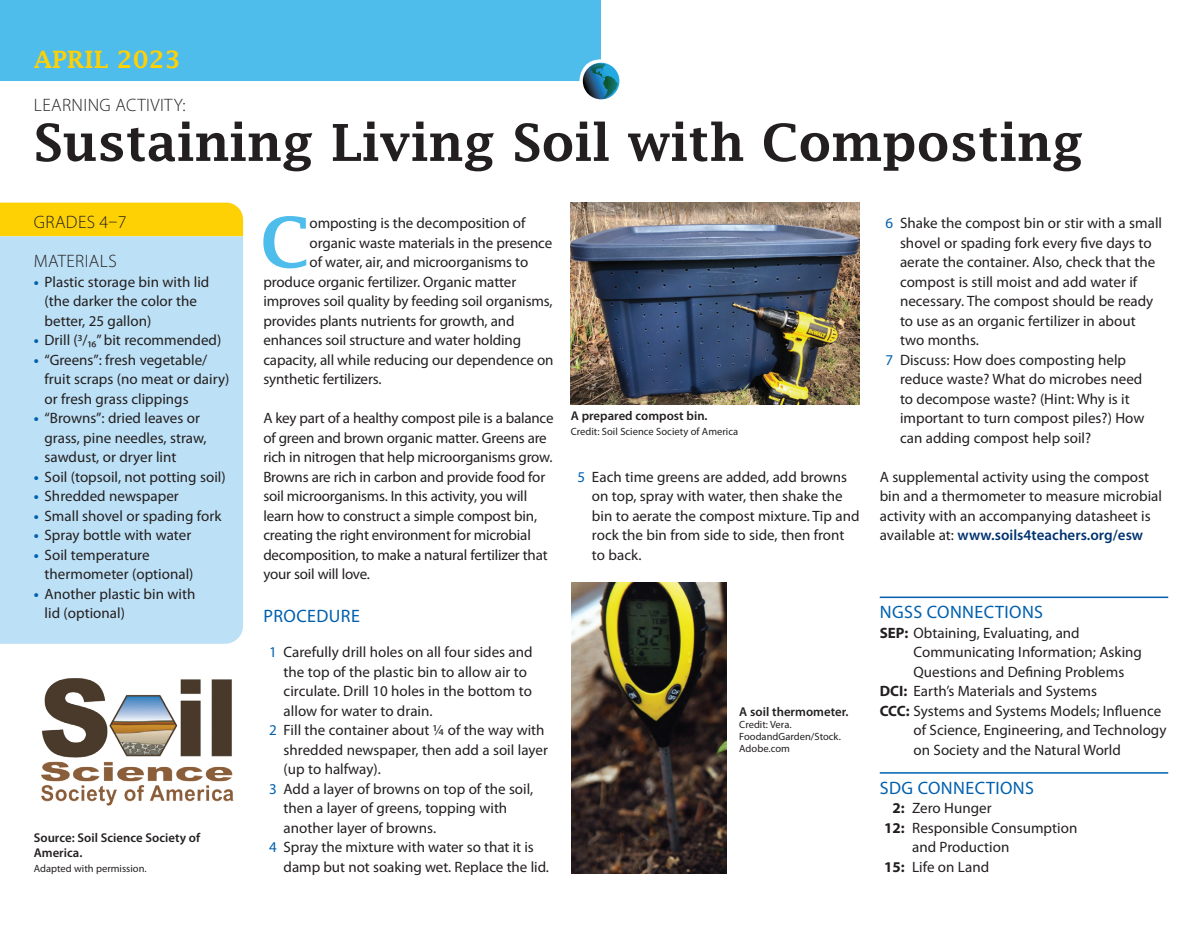
<style>
.page{position:relative;width:1202px;height:932px;background:#fff}
.page>*{position:absolute;margin:0;border:0;box-sizing:border-box;transform-origin:0 0}
.Body_DropCap{font:600 69px "Lucida Fax";color:#4fbdec}
.H2_Activity_Title_sm{font:600 51px "Lucida Fax";letter-spacing:-.005em;color:#231f20}
.H2_Activity_Month_Ye{font:600 24px "Lucida Fax";letter-spacing:.005em;color:#fed105}
.H5_NGSS_ruled{font:18px "Myriad Pro";letter-spacing:.02em;color:#0160ae}
.H3_Grades__Materials{font:300 18px "Myriad Pro";letter-spacing:.02em;color:#231f20}
.H2_Pre-title{font:300 18px "Myriad Pro";letter-spacing:.02em;color:#231f20}
.H4_color{font:18px "Myriad Pro";letter-spacing:.02em;color:#0160ae}
.List_1Number_NoSpace{font:15px/19.5px "Myriad Pro";color:#231f20}
.Body{font:15px/19.5px "Myriad Pro";letter-spacing:-.015em;color:#231f20}
.List_1Bullet_NoSpace{font:15px/19.5px "Myriad Pro";color:#231f20}
.Body_DropCap-2{font:15px "Myriad Pro";letter-spacing:-.01em;color:#231f20}
.List_NGSS_Abbrev_Run{font:15px/19.5px "Myriad Pro";color:#231f20}
.List_SDG_Number_Run{font:15px/19.5px "Myriad Pro";color:#231f20}
.Caption_small_leadin{font:600 12.75px/15px "Myriad Pro";color:#231f20}
.credit{font:10.5px/12px "Myriad Pro";color:#231f20}
.s1{font-weight:700;color:#0160ae}
.s2{color:#0160ae}
.s3{font-weight:600;color:#013370}
.s4{font-weight:700}
</style>
<div class="page">
<div style="left:0;top:0;width:601px;height:81px;background:#4fbdec"></div>
<div style="left:0;top:202px;width:243px;height:34px;background:#fed105"></div>
<div style="left:0;top:236px;width:243px;height:407px;background:#bce0f5"></div>
<svg style="left:580px;top:63px;width:40px;height:37px"></svg>
<img style="left:41px;top:678px;width:193px;height:128px">
<img style="left:570px;top:202px;width:289px;height:202px">
<img style="left:571px;top:582px;width:155px;height:291px">
<hr style="left:879px;top:596px;width:289px;height:2px;background:#0160ae">
<hr style="left:879px;top:772px;width:289px;height:1px;background:#0160ae">
<p class="H2_Activity_Month_Ye" style="left:34px;top:45px;width:148px">April 2023</p>
<h2 class="H2_Pre-title" style="left:34px;top:94px;width:153px">LEARNING ACTIVITY:</h2>
<h2 class="H2_Activity_Title_sm" style="left:34px;top:113px;width:1051px">Sustaining Living Soil with Composting</h2>
<h3 class="H3_Grades__Materials" style="left:34px;top:211px;width:94px">GRADES 4–7</h3>
<h3 class="H3_Grades__Materials" style="left:34px;top:250px;width:84px">MATERIALS</h3>
<p class="List_1Bullet_NoSpace" style="left:45px;top:271px;width:166px;text-indent:-11px"><span class="s1">•</span> Plastic storage bin with lid (the darker the color the better, 25 gallon)</p>
<p class="List_1Bullet_NoSpace" style="left:34px;top:330px;width:189px"><span class="s1">•</span> Drill (3/16” bit recommended)</p>
<p class="List_1Bullet_NoSpace" style="left:45px;top:349px;width:186px;text-indent:-11px"><span class="s1">•</span> “Greens”: fresh vegetable/ fruit scraps (no meat or dairy) or fresh grass clippings</p>
<p class="List_1Bullet_NoSpace" style="left:45px;top:408px;width:164px;text-indent:-11px"><span class="s1">•</span> “Browns”: dried leaves or grass, pine needles, straw, sawdust, or dryer lint</p>
<p class="List_1Bullet_NoSpace" style="left:34px;top:466px;width:193px"><span class="s1">•</span> Soil (topsoil, not potting soil)</p>
<p class="List_1Bullet_NoSpace" style="left:34px;top:486px;width:146px"><span class="s1">•</span> Shredded newspaper</p>
<p class="List_1Bullet_NoSpace" style="left:34px;top:505px;width:189px"><span class="s1">•</span> Small shovel or spading fork</p>
<p class="List_1Bullet_NoSpace" style="left:34px;top:525px;width:159px"><span class="s1">•</span> Spray bottle with water</p>
<p class="List_1Bullet_NoSpace" style="left:45px;top:544px;width:150px;text-indent:-11px"><span class="s1">•</span> Soil temperature thermometer (optional)</p>
<p class="List_1Bullet_NoSpace" style="left:45px;top:583px;width:152px;text-indent:-11px"><span class="s1">•</span> Another plastic bin with lid (optional)</p>
<p class="Caption_small_leadin" style="left:34px;top:829px;width:168px">Source: Soil Science Society of<br>America.</p>
<p class="credit" style="left:34px;top:862px;width:114px">Adapted with permission.</p>
<p class="Body_DropCap" style="left:260px;top:203px;width:52px">C</p>
<p class="Body_DropCap-2" style="left:310px;top:214px;width:217px">omposting is the decomposition of</p>
<p class="Body_DropCap-2" style="left:310px;top:233px;width:244px">organic waste materials in the presence</p>
<p class="Body_DropCap-2" style="left:310px;top:253px;width:220px">of water, air, and microorganisms to</p>
<p class="Body_DropCap-2" style="left:263px;top:272px;width:254px">produce organic fertilizer. Organic matter</p>
<p class="Body_DropCap-2" style="left:263px;top:292px;width:291px">improves soil quality by feeding soil organisms,</p>
<p class="Body_DropCap-2" style="left:263px;top:311px;width:253px">provides plants nutrients for growth, and</p>
<p class="Body_DropCap-2" style="left:263px;top:331px;width:259px">enhances soil structure and water holding</p>
<p class="Body_DropCap-2" style="left:263px;top:350px;width:292px">capacity, all while reducing our dependence on</p>
<p class="Body_DropCap-2" style="left:263px;top:370px;width:120px">synthetic fertilizers.</p>
<p class="Body" style="left:263px;top:408px;width:292px">A key part of a healthy compost pile is a balance of green and brown organic matter. Greens are rich in nitrogen that help microorganisms grow.<br>Browns are rich in carbon and provide food for soil microorganisms. In this activity, you will learn how to construct a simple compost bin, creating the right environment for microbial decomposition, to make a natural fertilizer that your soil will love.</p>
<p class="Caption_small_leadin" style="left:571px;top:407px;width:138px">A prepared compost bin.</p>
<p class="credit" style="left:571px;top:425px;width:169px">Credit: Soil Science Society of America</p>
<p class="List_1Number_NoSpace" style="left:592px;top:466px;width:269px;text-indent:-14px"><span class="s2">5</span> Each time greens are added, add browns on top, spray with water, then shake the bin to aerate the compost mixture. Tip and rock the bin from side to side, then front to back.</p>
<h4 class="H4_color" style="left:263px;top:604px;width:98px">PROCEDURE</h4>
<p class="List_1Number_NoSpace" style="left:284px;top:642px;width:250px;text-indent:-14px"><span class="s2">1</span> Carefully drill holes on all four sides and the top of the plastic bin to allow air to circulate. Drill 10 holes in the bottom to allow for water to drain.</p>
<p class="List_1Number_NoSpace" style="left:284px;top:720px;width:266px;text-indent:-14px"><span class="s2">2</span> Fill the container about 1/4 of the way with shredded newspaper, then add a soil layer (up to halfway).</p>
<p class="List_1Number_NoSpace" style="left:284px;top:778px;width:251px;text-indent:-14px"><span class="s2">3</span> Add a layer of browns on top of the soil, then a layer of greens, topping with another layer of browns.</p>
<p class="List_1Number_NoSpace" style="left:284px;top:837px;width:267px;text-indent:-14px"><span class="s2">4</span> Spray the mixture with water so that it is damp but not soaking wet. Replace the lid.</p>
<p class="Caption_small_leadin" style="left:739px;top:703px;width:111px">A soil thermometer.</p>
<p class="credit" style="left:739px;top:718px;width:103px">Credit: Vera.<br>FoodandGarden/Stock.<br>Adobe.com</p>
<p class="List_1Number_NoSpace" style="left:900px;top:213px;width:264px;text-indent:-14px"><span class="s2">6</span> Shake the compost bin or stir with a small shovel or spading fork every five days to aerate the container. Also, check that the compost is still moist and add water if necessary. The compost should be ready to use as an organic fertilizer in about two months.</p>
<p class="List_1Number_NoSpace" style="left:900px;top:349px;width:246px;text-indent:-14px"><span class="s2">7</span> Discuss: How does composting help reduce waste? What do microbes need to decompose waste? (Hint: Why is it important to turn compost piles?) How can adding compost help soil?</p>
<p class="Body" style="left:879px;top:466px;width:284px">A supplemental activity using the compost bin and a thermometer to measure microbial activity with an accompanying datasheet is available at: <span class="s3">www.soils4teachers.org/esw</span></p>
<h5 class="H5_NGSS_ruled" style="left:880px;top:601px;width:165px">NGSS CONNECTIONS</h5>
<p class="List_NGSS_Abbrev_Run" style="left:913px;top:622px;width:230px;text-indent:-34px"><span class="s4">SEP:</span> Obtaining, Evaluating, and<br>Communicating Information; Asking<br>Questions and Defining Problems</p>
<p class="List_NGSS_Abbrev_Run" style="left:879px;top:681px;width:219px"><span class="s4">DCI:</span> Earth’s Materials and Systems</p>
<p class="List_NGSS_Abbrev_Run" style="left:913px;top:700px;width:254px;text-indent:-34px"><span class="s4">CCC:</span> Systems and Systems Models; Influence of Science, Engineering, and Technology on Society and the Natural World</p>
<h5 class="H5_NGSS_ruled" style="left:880px;top:776px;width:156px">SDG CONNECTIONS</h5>
<p class="List_SDG_Number_Run" style="left:892px;top:798px;width:101px"><span class="s4">2:</span> Zero Hunger</p>
<p class="List_SDG_Number_Run" style="left:912px;top:817px;width:167px;text-indent:-28px"><span class="s4">12:</span> Responsible Consumption and Production</p>
<p class="List_SDG_Number_Run" style="left:884px;top:856px;width:107px"><span class="s4">15:</span> Life on Land</p>
</div>
